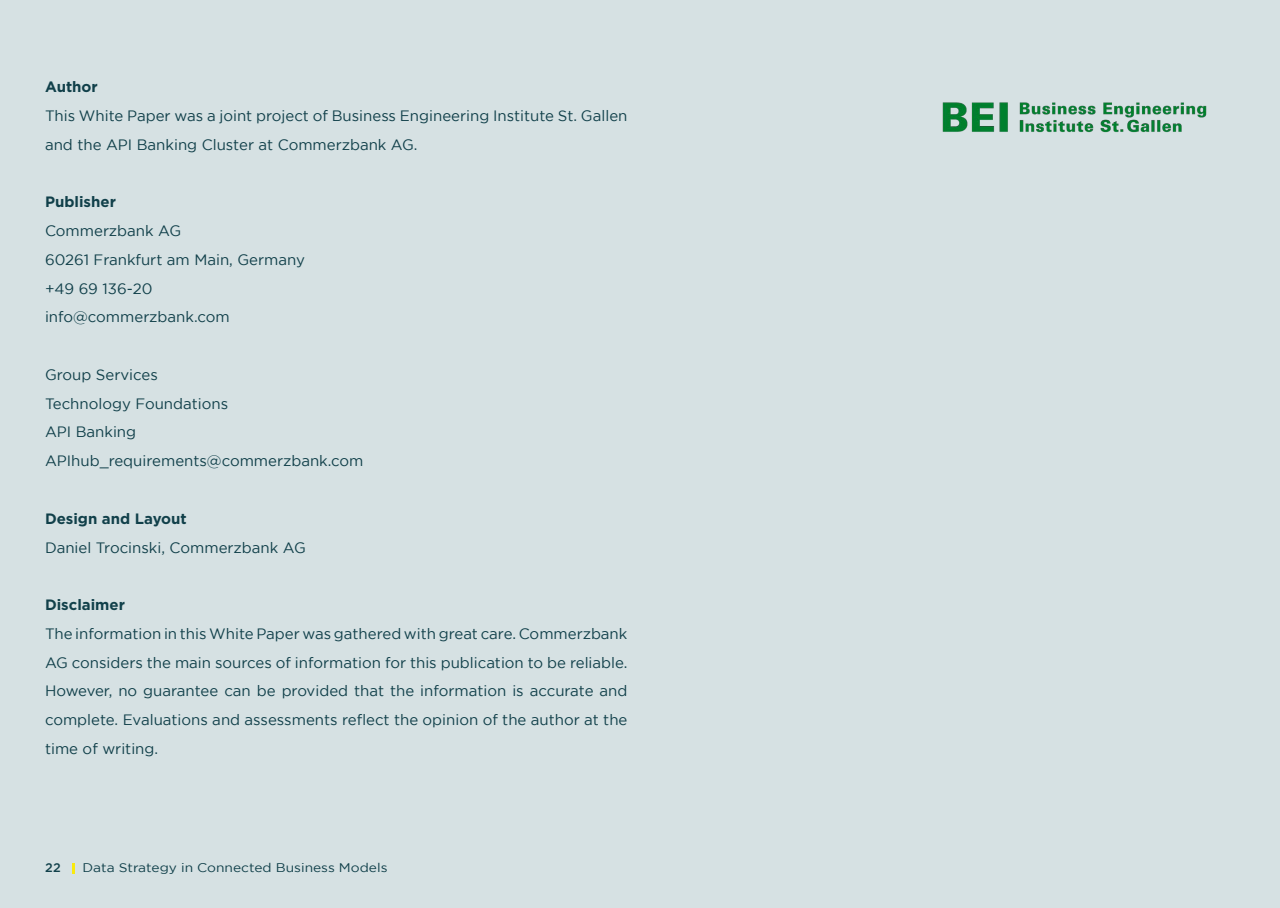
<style>
.page{position:relative;width:1280px;height:908px;background:#d6e1e3}
.page>*{position:absolute;margin:0;border:0;box-sizing:border-box;transform-origin:0 0}
.Text_columns{font:15px/28.8px "Gotham";color:#11404a}
.Text_columns-2{font:700 15px "Gotham";color:#11404a}
.t1{font:12.5px "Gotham";color:#11404a;scale:1.1 1}
.t2{font:500 12.5px "Gotham";color:#11404a}
</style>
<div class="page">
<img style="left:942px;top:102px;width:265px;height:31px">
<svg style="left:72px;top:863px;width:3px;height:10px"></svg>
<p class="Text_columns-2" style="left:45px;top:78px;width:54px">Author</p>
<p class="Text_columns" style="left:45px;top:101px;width:584px">This White Paper was a joint project of Business Engineering Institute St. Gallen and the API Banking Cluster at Commerzbank AG.</p>
<p class="Text_columns-2" style="left:45px;top:193px;width:72px">Publisher</p>
<p class="Text_columns" style="left:45px;top:216px;width:138px">Commerzbank AG</p>
<p class="Text_columns" style="left:45px;top:245px;width:262px">60261 Frankfurt am Main, Germany</p>
<p class="Text_columns" style="left:45px;top:274px;width:109px">+49 69 136-20</p>
<p class="Text_columns" style="left:45px;top:302px;width:186px">info@commerzbank.com</p>
<p class="Text_columns" style="left:45px;top:360px;width:114px">Group Services</p>
<p class="Text_columns" style="left:45px;top:389px;width:185px">Technology Foundations</p>
<p class="Text_columns" style="left:45px;top:417px;width:93px">API Banking</p>
<p class="Text_columns" style="left:45px;top:446px;width:320px">APIhub_requirements@commerzbank.com</p>
<p class="Text_columns-2" style="left:45px;top:509px;width:143px">Design and Layout</p>
<p class="Text_columns" style="left:45px;top:532px;width:262px">Daniel Trocinski, Commerzbank AG</p>
<p class="Text_columns-2" style="left:45px;top:596px;width:82px">Disclaimer</p>
<p class="Text_columns" style="left:45px;top:619px;width:584px;text-align:justify">The information in this White Paper was gathered with great care. Commerzbank AG considers the main sources of information for this publication to be reliable.<br>However, no guarantee can be provided that the information is accurate and complete. Evaluations and assessments reflect the opinion of the author at the time of writing.</p>
<p class="t2" style="left:45px;top:860px;width:17px">22</p>
<p class="t1" style="left:82px;top:860px;width:279px">Data Strategy in Connected Business Models</p>
</div>
